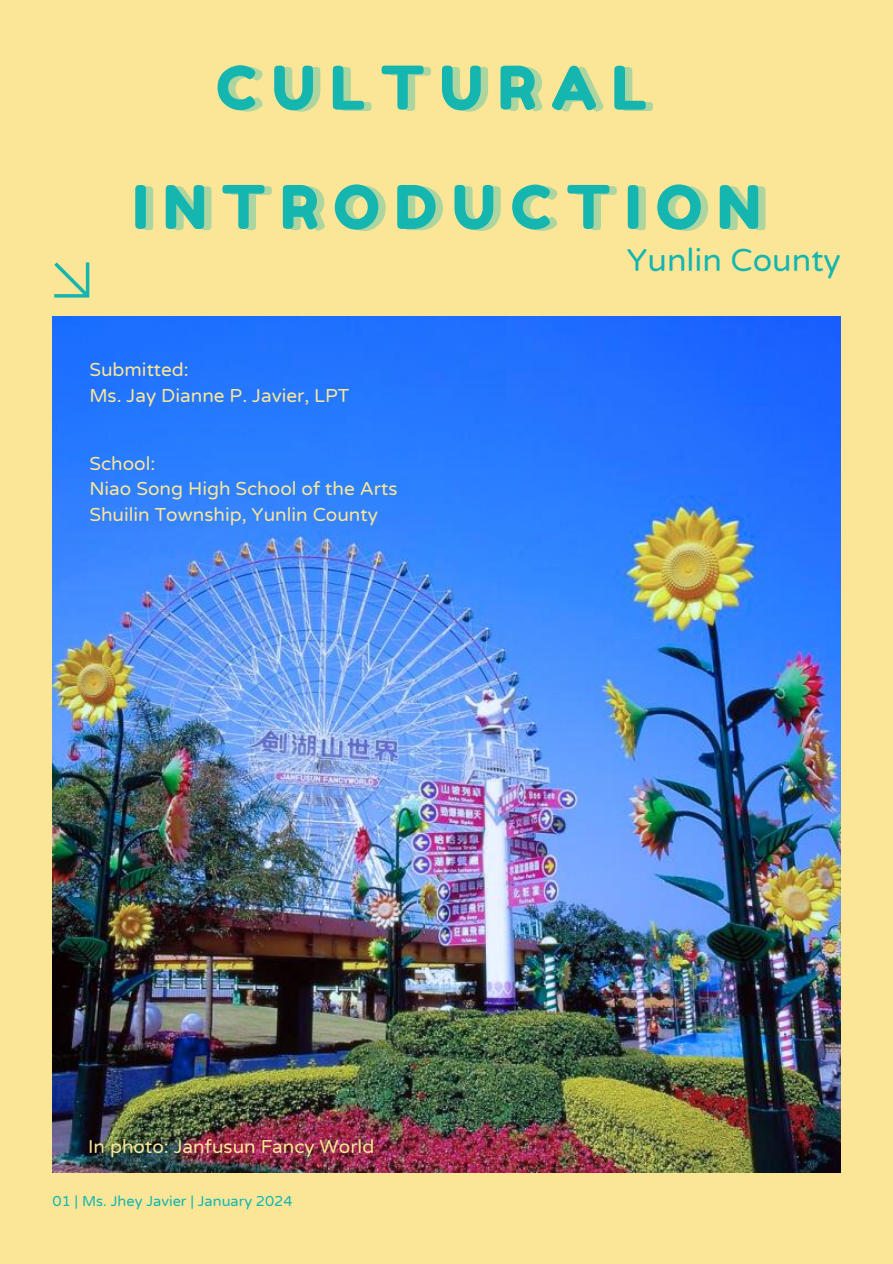
<style>
.page{position:relative;width:893px;height:1264px;background:#fff}
.page>*{position:absolute;margin:0;border:0;box-sizing:border-box;transform-origin:0 0}
.t1{font:60px/119.2px "Fredoka One";letter-spacing:-.595em;color:#15b5b0;text-align:center}
.t2{font:32.1px "Varela Round";color:#15b5b0}
.t3{font:18.9px/25.8px "Varela Round";color:#fbe698}
.t4{font:14.55px "Varela Round";color:#15b5b0}
.s1{color:rgb(21 181 176/.34)}
</style>
<div class="page">
<div style="left:0;top:0;width:892px;height:1263px;background:#fbe698"></div>
<img style="left:53px;top:317px;width:787px;height:855px">
<svg style="left:54px;top:262px;width:35px;height:35px"></svg>
<h1 class="t1" style="left:133px;top:28px;width:636px">C<span class="s1">C</span> U<span class="s1">U</span> L<span class="s1">L</span> T<span class="s1">T</span> U<span class="s1">U</span> R<span class="s1">R</span> A<span class="s1">A</span> L<span class="s1">L<br></span>I<span class="s1">I</span> N<span class="s1">N</span> T<span class="s1">T</span> R<span class="s1">R</span> O<span class="s1">O</span> D<span class="s1">D</span> U<span class="s1">U</span> C<span class="s1">C</span> T<span class="s1">T</span> I<span class="s1">I</span> O<span class="s1">O</span> N<span class="s1">N</span></h1>
<h2 class="t2" style="left:627px;top:241px;width:215px">Yunlin County</h2>
<p class="t3" style="left:89px;top:357px;width:262px">Submitted:<br>Ms. Jay Dianne P. Javier, LPT</p>
<p class="t3" style="left:89px;top:450px;width:309px">School:<br>Niao Song High School of the Arts<br>Shuilin Township, Yunlin County</p>
<p class="t3" style="left:88px;top:1134px;width:287px">In photo: Janfusun Fancy World</p>
<p class="t4" style="left:53px;top:1192px;width:241px">01 | Ms. Jhey Javier | January 2024</p>
</div>
